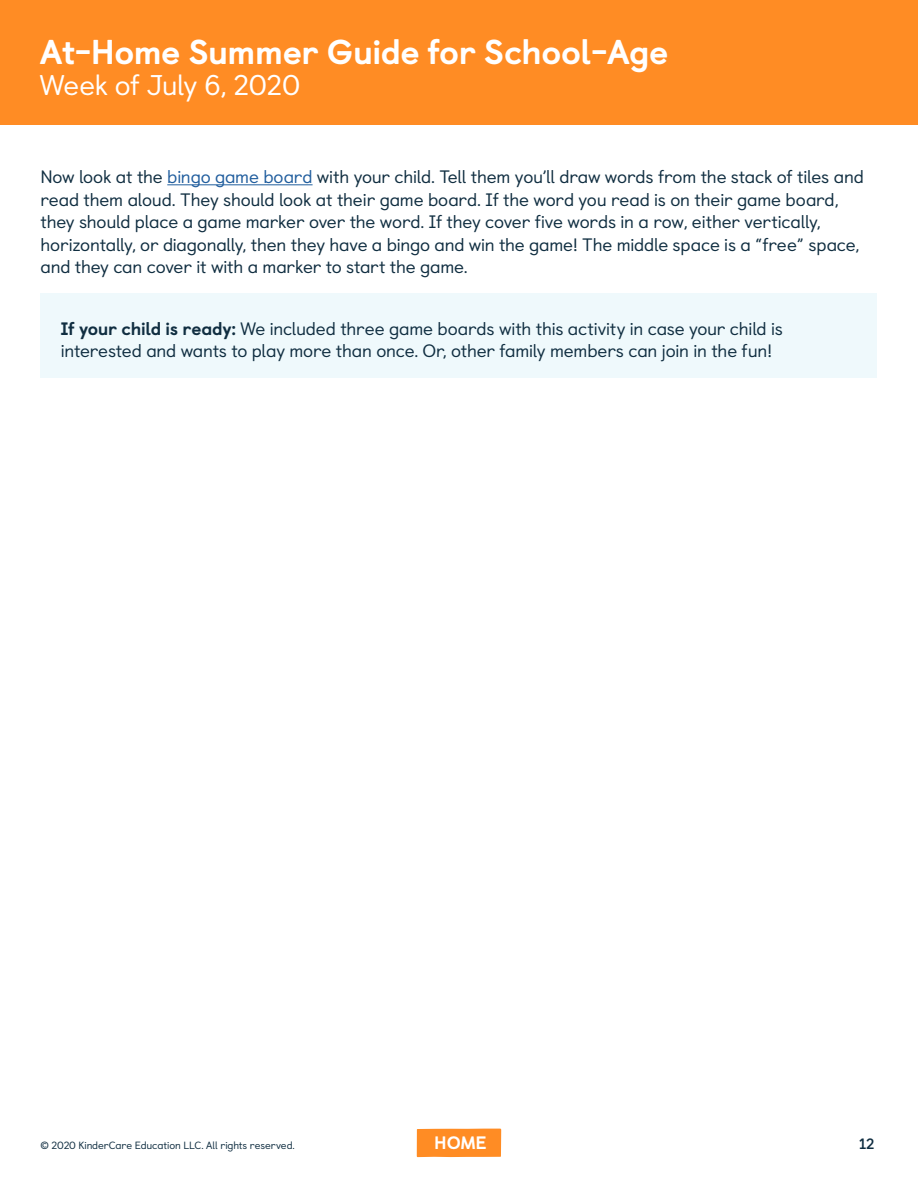
<style>
.page{position:relative;width:918px;height:1188px;background:#fff}
.page>*{position:absolute;margin:0;border:0;box-sizing:border-box;transform-origin:0 0}
.t1{font:800 34.5px "Castledown";letter-spacing:-.015em;color:#fff}
.t2{font:28.5px "Castledown";letter-spacing:-.015em;color:#fff}
.t3{font:18px/22.5px "Castledown";letter-spacing:-.01em;color:#102e41}
.t4{font:800 18px "Castledown";color:#fff}
.t5{font:700 15px "Castledown";color:#102e41}
.t6{font:10.5px "Castledown";letter-spacing:-.01em;color:#102e41}
.s1{color:#215e9e}
.s2{font-weight:800}
</style>
<div class="page">
<div style="left:417px;top:1129px;width:84px;height:28px;background:#ff8c24"></div>
<div style="left:0;top:0;width:918px;height:125px;background:#ff8c24"></div>
<hr style="left:167px;top:184px;width:146px;height:1px;background:#215e9e">
<div style="left:40px;top:293px;width:838px;height:84px;background:#eff9fc"></div>
<h1 class="t1" style="left:40px;top:24px;width:630px">At-Home Summer Guide for School-Age</h1>
<h2 class="t2" style="left:40px;top:63px;width:262px">Week of July 6, 2020</h2>
<p class="t3" style="left:40px;top:164px;width:825px">Now look at the <span class="s1">bingo game board</span> with your child. Tell them you’ll draw words from the stack of tiles and read them aloud. They should look at their game board. If the word you read is on their game board, they should place a game marker over the word. If they cover five words in a row, either vertically, horizontally, or diagonally, then they have a bingo and win the game! The middle space is a “free” space, and they can cover it with a marker to start the game.</p>
<p class="t3" style="left:61px;top:315px;width:724px"><span class="s2">If your child is ready:</span> We included three game boards with this activity in case your child is interested and wants to play more than once. Or, other family members can join in the fun!</p>
<p class="t6" style="left:40px;top:1137px;width:256px">© 2020 KinderCare Education LLC. All rights reserved.</p>
<p class="t4" style="left:434px;top:1128px;width:54px">HOME</p>
<p class="t5" style="left:859px;top:1132px;width:17px">12</p>
</div>
